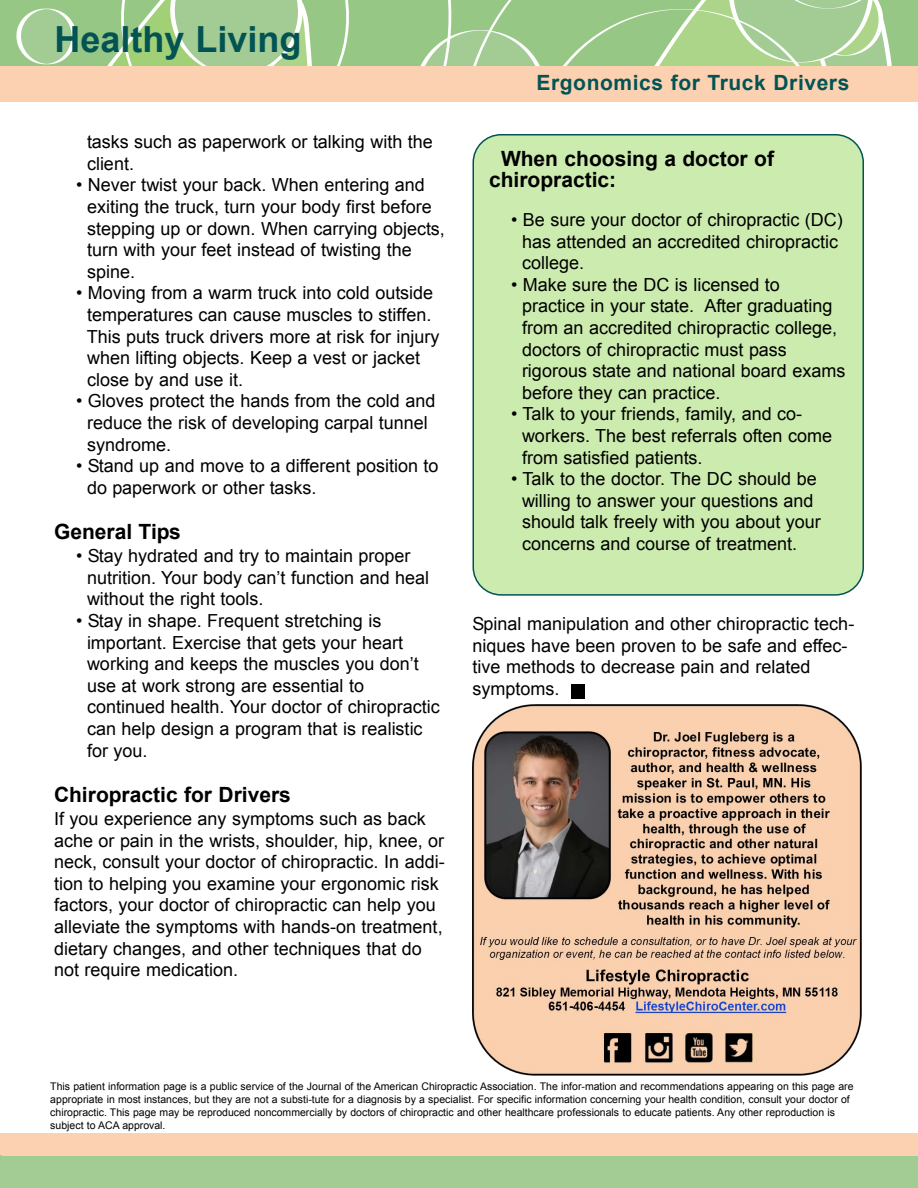
<style>
.page{position:relative;width:918px;height:1188px;background:#fff}
.page>*{position:absolute;margin:0;border:0;box-sizing:border-box;transform-origin:0 0}
.t1{font:700 36px "Arial";color:#035354}
.t2{font:700 21px/21px "Arial";color:#000}
.t3{font:700 21px "Arial";letter-spacing:.03em;color:#035354}
.t4{font:18px/21.6px "Arial";color:#000}
.t5{font:10.5px/13px "Arial";color:#000}
</style>
<div class="page">
<div style="left:0;top:1133px;width:918px;height:21px;background:#fbd1b1"></div>
<div style="left:0;top:66px;width:918px;height:36px;background:#fbd1b1"></div>
<div style="left:0;top:0;width:918px;height:66px;background:#97c785"></div>
<svg style="left:563px;top:0;width:329px;height:66px"></svg>
<svg style="left:16px;top:8px;width:61px;height:57px"></svg>
<svg style="left:420px;top:0;width:120px;height:66px"></svg>
<svg style="left:107px;top:0;width:242px;height:66px"></svg>
<div style="left:3px;top:1151px;width:915px;height:37px;background:#a2cc94"></div>
<div style="left:3px;top:1134px;width:915px;height:21px;background:#fbd1b1"></div>
<div style="left:472px;top:134px;width:392px;height:462px;background:#ccebae"></div>
<div style="left:571px;top:684px;width:14px;height:15px;background:#000"></div>
<img style="left:473px;top:704px;width:389px;height:372px">
<h1 class="t1" style="left:54px;top:19px;width:249px">Healthy Living</h1>
<p class="t4" style="left:87px;top:131px;width:347px">tasks such as paperwork or talking with the client.</p>
<p class="t4" style="left:87px;top:174px;width:359px;text-indent:-11px">• Never twist your back. When entering and exiting the truck, turn your body first before stepping up or down. When carrying objects, turn with your feet instead of twisting the spine.</p>
<p class="t4" style="left:87px;top:282px;width:354px;text-indent:-11px">• Moving from a warm truck into cold outside temperatures can cause muscles to stiffen.<br>This puts truck drivers more at risk for injury when lifting objects. Keep a vest or jacket close by and use it.</p>
<p class="t4" style="left:87px;top:390px;width:350px;text-indent:-11px">• Gloves protect the hands from the cold and reduce the risk of developing carpal tunnel syndrome.</p>
<p class="t4" style="left:87px;top:455px;width:353px;text-indent:-11px">• Stand up and move to a different position to do paperwork or other tasks.</p>
<p class="t2" style="left:54px;top:521px;width:128px">General Tips</p>
<p class="t4" style="left:87px;top:545px;width:344px;text-indent:-11px">• Stay hydrated and try to maintain proper nutrition. Your body can’t function and heal without the right tools.</p>
<p class="t4" style="left:87px;top:610px;width:354px;text-indent:-11px">• Stay in shape. Frequent stretching is important. Exercise that gets your heart working and keeps the muscles you don’t use at work strong are essential to continued health. Your doctor of chiropractic can help design a program that is realistic for you.</p>
<p class="t2" style="left:54px;top:784px;width:238px">Chiropractic for Drivers</p>
<p class="t4" style="left:54px;top:808px;width:392px">If you experience any symptoms such as back ache or pain in the wrists, shoulder, hip, knee, or neck, consult your doctor of chiropractic. In addi&shy;tion to helping you examine your ergonomic risk factors, your doctor of chiropractic can help you alleviate the symptoms with hands-on treatment, dietary changes, and other techniques that do not require medication.</p>
<p class="t3" style="left:537px;top:71px;width:314px">Ergonomics for Truck Drivers</p>
<p class="t2" style="left:489px;top:148px;width:287px;text-indent:12px">When choosing a doctor of chiropractic:</p>
<p class="t4" style="left:522px;top:209px;width:322px;text-indent:-11px">• Be sure your doctor of chiropractic (DC) has attended an accredited chiropractic college.</p>
<p class="t4" style="left:522px;top:274px;width:325px;text-indent:-11px">• Make sure the DC is licensed to practice in your state. After graduating from an accredited chiropractic college, doctors of chiropractic must pass rigorous state and national board exams before they can practice.</p>
<p class="t4" style="left:522px;top:403px;width:312px;text-indent:-11px">• Talk to your friends, family, and co&shy;workers. The best referrals often come from satisfied patients.</p>
<p class="t4" style="left:522px;top:468px;width:300px;text-indent:-11px">• Talk to the doctor. The DC should be willing to answer your questions and should talk freely with you about your concerns and course of treatment.</p>
<p class="t4" style="left:472px;top:613px;width:383px">Spinal manipulation and other chiropractic tech&shy;niques have been proven to be safe and effec&shy;tive methods to decrease pain and related symptoms.</p>
<p class="t5" style="left:50px;top:1080px;width:805px">This patient information page is a public service of the Journal of the American Chiropractic Association. The infor-mation and recommendations appearing on this page are appropriate in most instances, but they are not a substi-tute for a diagnosis by a specialist. For specific information concerning your health condition, consult your doctor of chiropractic. This page may be reproduced noncommercially by doctors of chiropractic and other healthcare professionals to educate patients. Any other reproduction is subject to ACA approval.</p>
</div>
